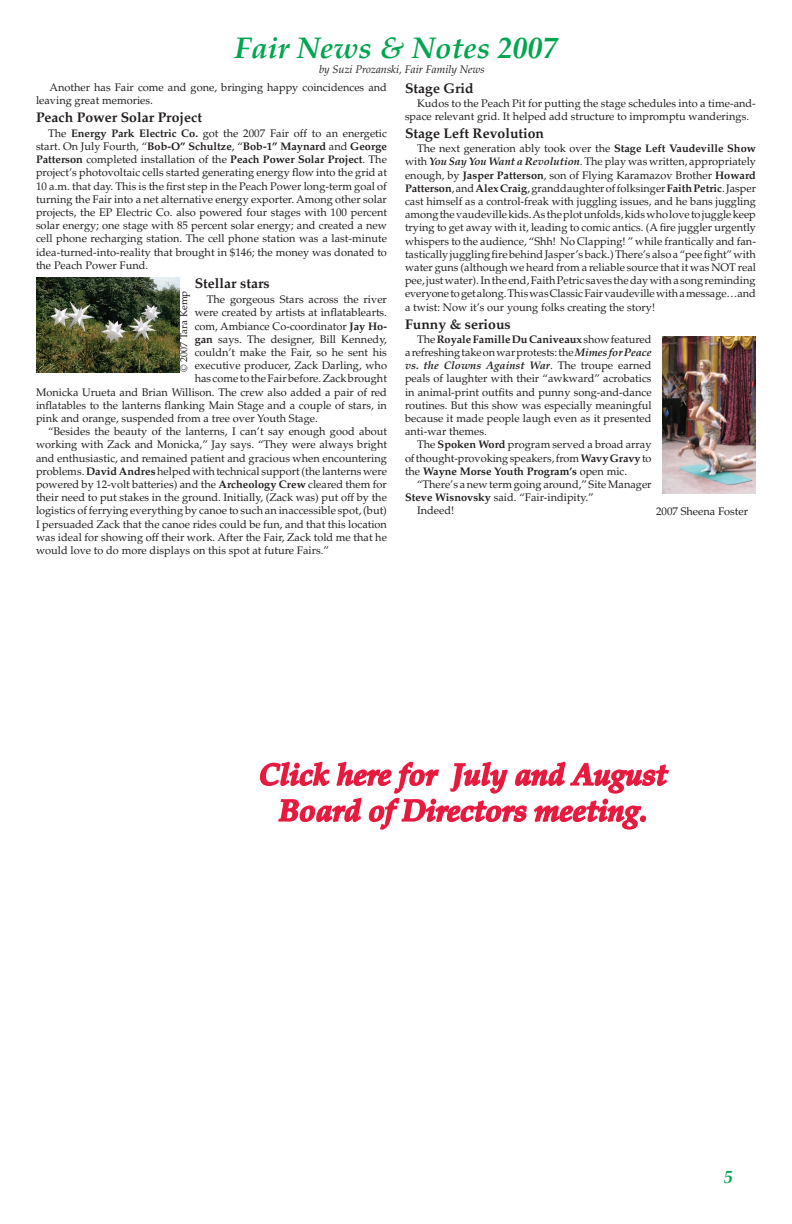
<style>
.page{position:relative;width:792px;height:1224px;background:#fff}
.page>*{position:absolute;margin:0;border:0;box-sizing:border-box;transform-origin:0 0}
.t1{font:italic 700 30px/36px "Palatino LT Std";color:#e31c3b;text-align:center}
.t2{font:italic 700 30px "Palatino LT Std";color:#00a54f}
.t3{font:700 14px "Palatino LT Std";color:#231f20}
.t4{font:11px/13.2px "Palatino LT Std";color:#231f20;text-align:justify}
.t5{font:italic 11px "Palatino LT Std";color:#231f20}
.t6{font:10px "Palatino LT Std";color:#231f20}
.s1{font-weight:700}
.s2{font-weight:700;font-style:italic}
</style>
<div class="page">
<img style="left:36px;top:277px;width:144px;height:96px">
<img style="left:662px;top:336px;width:94px;height:158px">
<svg style="left:259px;top:761px;width:410px;height:69px"></svg>
<div style="left:640px;top:815px;width:6px;height:7px;border:2px solid #ed1a46;border-radius:2px"></div>
<h1 class="t2" style="left:234px;top:30px;width:325px">Fair News &amp; Notes 2007</h1>
<p class="t5" style="left:319px;top:63px;width:167px">by Suzi Prozanski, Fair Family News</p>
<p class="t4" style="left:36px;top:81px;width:352px;text-indent:14px">Another has Fair come and gone, bringing happy coincidences and leaving great memories.</p>
<p class="t3" style="left:36px;top:109px;width:168px">Peach Power Solar Project</p>
<p class="t4" style="left:36px;top:127px;width:353px;text-indent:12px">The <span class="s1">Energy Park Electric Co.</span> got the 2007 Fair off to an energetic start. On July Fourth, “<span class="s1">Bob-O” Schultze</span>, “<span class="s1">Bob-1” Maynard</span> and <span class="s1">George Patterson</span> completed installation of the <span class="s1">Peach Power Solar Project</span>. The project’s photovoltaic cells started generating energy flow into the grid at 10 a.m. that day. This is the first step in the Peach Power long-term goal of turning the Fair into a net alternative energy exporter. Among other solar projects, the EP Electric Co. also powered four stages with 100 percent solar energy; one stage with 85 percent solar energy; and created a new cell phone recharging station. The cell phone station was a last-minute idea-turned-into-reality that brought in $146; the money was donated to the Peach Power Fund.</p>
<p class="t3" style="left:195px;top:276px;width:77px">Stellar stars</p>
<p class="t4" style="left:207px;top:293px;width:182px">The gorgeous Stars across the river</p>
<p class="t4" style="left:195px;top:306px;width:194px">were created by artists at inflatablearts.</p>
<p class="t4" style="left:195px;top:319px;width:194px">com, Ambiance Co-coordinator <span class="s1">Jay Ho-</span></p>
<p class="t4" style="left:195px;top:333px;width:194px"><span class="s1">gan</span> says. The designer, Bill Kennedy,</p>
<p class="t4" style="left:195px;top:346px;width:194px">couldn’t make the Fair, so he sent his</p>
<p class="t4" style="left:195px;top:359px;width:194px">executive producer, Zack Darling, who</p>
<p class="t4" style="left:195px;top:372px;width:194px">has come to the Fair before. Zack brought</p>
<p class="t4" style="left:36px;top:385px;width:352px">Monicka Urueta and Brian Willison. The crew also added a pair of red</p>
<p class="t4" style="left:36px;top:399px;width:353px">inflatables to the lanterns flanking Main Stage and a couple of stars, in</p>
<p class="t4" style="left:36px;top:412px;width:283px">pink and orange, suspended from a tree over Youth Stage.</p>
<p class="t4" style="left:48px;top:425px;width:341px">“Besides the beauty of the lanterns, I can’t say enough good about</p>
<p class="t4" style="left:36px;top:438px;width:352px">working with Zack and Monicka,” Jay says. “They were always bright</p>
<p class="t4" style="left:36px;top:451px;width:352px">and enthusiastic, and remained patient and gracious when encountering</p>
<p class="t4" style="left:36px;top:465px;width:352px">problems. <span class="s1">David Andres</span> helped with technical support (the lanterns were</p>
<p class="t4" style="left:36px;top:478px;width:353px">powered by 12-volt batteries) and the <span class="s1">Archeology Crew</span> cleared them for</p>
<p class="t4" style="left:36px;top:491px;width:352px">their need to put stakes in the ground. Initially, (Zack was) put off by the</p>
<p class="t4" style="left:36px;top:504px;width:352px">logistics of ferrying everything by canoe to such an inaccessible spot, (but)</p>
<p class="t4" style="left:36px;top:517px;width:353px">I persuaded Zack that the canoe rides could be fun, and that this location</p>
<p class="t4" style="left:36px;top:531px;width:352px">was ideal for showing off their work. After the Fair, Zack told me that he</p>
<p class="t4" style="left:36px;top:544px;width:295px">would love to do more displays on this spot at future Fairs.”</p>
<p class="t6" style="left:178px;top:372px;width:83px;rotate:-90deg">© 2007 Tara Kemp</p>
<p class="t3" style="left:405px;top:80px;width:70px">Stage Grid</p>
<p class="t4" style="left:405px;top:97px;width:352px;text-indent:12px">Kudos to the Peach Pit for putting the stage schedules into a time-and&shy;space relevant grid. It helped add structure to impromptu wanderings.</p>
<p class="t3" style="left:405px;top:125px;width:141px">Stage Left Revolution</p>
<p class="t4" style="left:405px;top:142px;width:353px;text-indent:12px">The next generation ably took over the <span class="s1">Stage Left Vaudeville Show </span>with <span class="s2">You Say You Want a Revolution</span>. The play was written, appropriately enough, by <span class="s1">Jasper Patterson</span>, son of Flying Karamazov Brother <span class="s1">Howard Patterson</span>, and <span class="s1">Alex Craig</span>, granddaughter of folksinger <span class="s1">Faith Petric</span>. Jasper cast himself as a control-freak with juggling issues, and he bans juggling among the vaudeville kids. As the plot unfolds, kids who love to juggle keep trying to get away with it, leading to comic antics. (A fire juggler urgently whispers to the audience, “Shh! No Clapping! ” while frantically and fan&shy;tastically juggling fire behind Jasper’s back.) There’s also a “pee fight” with water guns (although we heard from a reliable source that it was NOT real pee, just water). In the end, Faith Petric saves the day with a song reminding everyone to get along. This was Classic Fair vaudeville with a message…and a twist: Now it’s our young folks creating the story!</p>
<p class="t3" style="left:405px;top:316px;width:107px">Funny &amp; serious</p>
<p class="t4" style="left:405px;top:333px;width:248px;text-indent:12px">The <span class="s1">Royale Famille Du Caniveaux</span> show featured a refreshing take on war protests: the <span class="s2">Mimes for Peace vs. the Clowns Against War</span>. The troupe earned peals of laughter with their “awkward” acrobatics in animal-print outfits and punny song-and-dance routines. But this show was especially meaningful because it made people laugh even as it presented anti-war themes.</p>
<p class="t4" style="left:405px;top:438px;width:248px;text-indent:12px">The <span class="s1">Spoken Word</span> program served a broad array of thought-provoking speakers, from <span class="s1">Wavy Gravy</span> to the <span class="s1">Wayne Morse Youth Program’s</span> open mic.</p>
<p class="t4" style="left:417px;top:478px;width:236px">“There’s a new term going around,” Site Manager</p>
<p class="t4" style="left:405px;top:491px;width:190px"><span class="s1">Steve Wisnovsky</span> said. “Fair-indipity.”</p>
<p class="t4" style="left:417px;top:504px;width:39px">Indeed!</p>
<p class="t4" style="left:656px;top:505px;width:94px">2007 Sheena Foster</p>
<h1 class="t1" style="left:259px;top:757px;width:410px">Click here for July and August<br>Board of Directors meeting.</h1>
</div>
